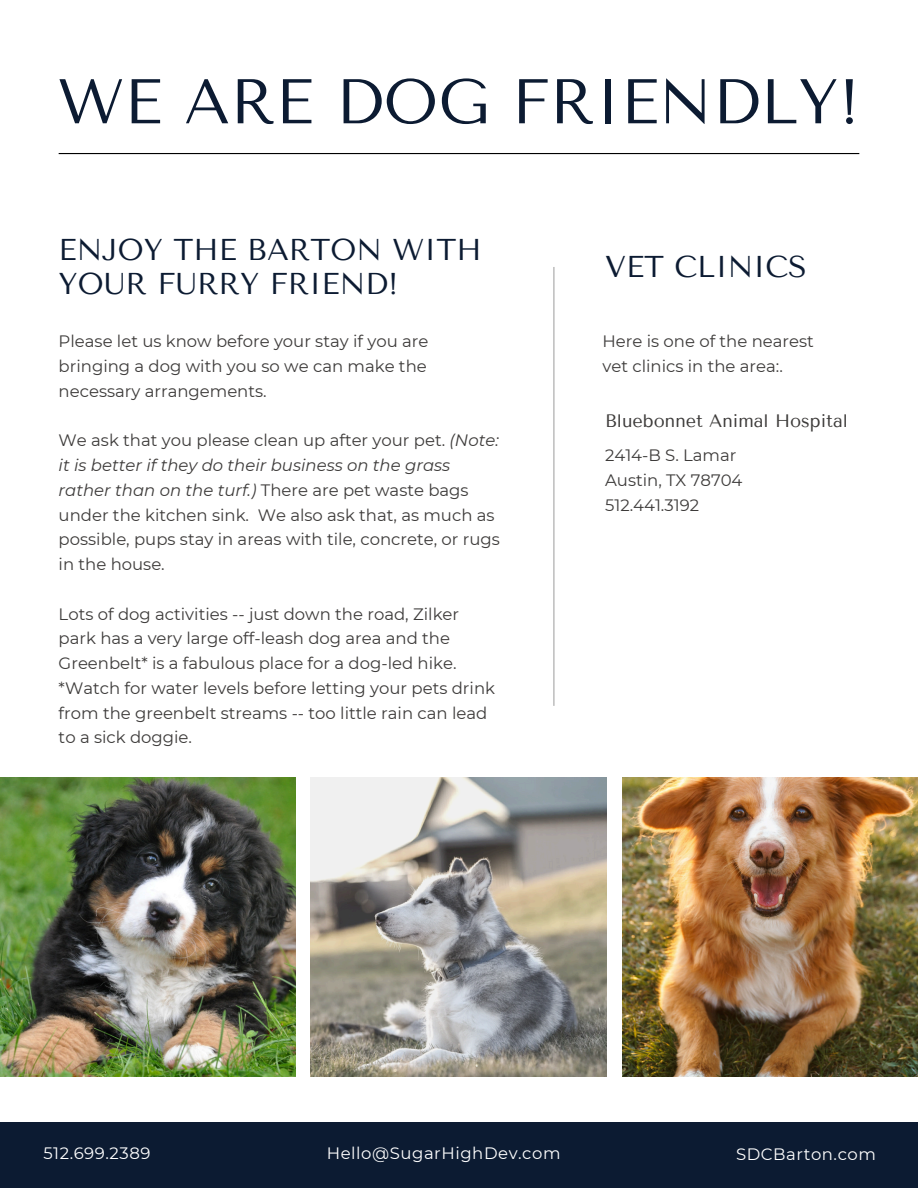
<style>
.page{position:relative;width:918px;height:1188px;background:#fff}
.page>*{position:absolute;margin:0;border:0;box-sizing:border-box;transform-origin:0 0}
.t1{font:63px "Tenor Sans";color:#0c1b32}
.t2{font:30px/33.8px "Tenor Sans";color:#0c1b32}
.t3{font:18px "Tenor Sans";color:#3d3b3a}
.t4{font:16.5px/24.8px "Montserrat";color:#3d3b3a}
.t5{font:16.5px "Montserrat";letter-spacing:.035em;color:#fff}
.s1{font-style:italic}
</style>
<div class="page">
<img style="left:0;top:778px;width:296px;height:298px">
<img style="left:311px;top:778px;width:296px;height:298px">
<img style="left:622px;top:778px;width:296px;height:298px">
<hr style="left:59px;top:153px;width:800px;height:1px;background:#000">
<hr style="left:553px;top:267px;width:1px;height:439px;background:#a6a6a6">
<div style="left:0;top:1122px;width:918px;height:66px;background:#0c1b32"></div>
<h1 class="t1" style="left:58px;top:65px;width:804px">WE ARE DOG FRIENDLY!</h1>
<h2 class="t2" style="left:59px;top:233px;width:425px">ENJOY THE BARTON WITH<br>YOUR FURRY FRIEND!</h2>
<p class="t4" style="left:59px;top:329px;width:371px;text-align:justify">Please let us know before your stay if you are bringing a dog with you so we can make the necessary arrangements.</p>
<p class="t4" style="left:59px;top:428px;width:443px">We ask that you please clean up after your pet. <span class="s1">(Note: it is better if they do their business on the grass rather than on the turf.)</span> There are pet waste bags under the kitchen sink. We also ask that, as much as possible, pups stay in areas with tile, concrete, or rugs in the house.</p>
<p class="t4" style="left:59px;top:601px;width:438px">Lots of dog activities -- just down the road, Zilker park has a very large off-leash dog area and the Greenbelt* is a fabulous place for a dog-led hike. *Watch for water levels before letting your pets drink from the greenbelt streams -- too little rain can lead to a sick doggie.</p>
<h2 class="t2" style="left:605px;top:250px;width:203px">VET CLINICS</h2>
<p class="t4" style="left:602px;top:329px;width:213px">Here is one of the nearest vet clinics in the area:.</p>
<p class="t3" style="left:605px;top:411px;width:244px">Bluebonnet Animal Hospital</p>
<p class="t4" style="left:605px;top:443px;width:133px">2414-B S. Lamar</p>
<p class="t4" style="left:605px;top:468px;width:139px">Austin, TX 78704</p>
<p class="t4" style="left:605px;top:492px;width:96px">512.441.3192</p>
<p class="t5" style="left:43px;top:1143px;width:109px">512.699.2389</p>
<p class="t5" style="left:327px;top:1143px;width:235px">Hello@SugarHighDev.com</p>
<p class="t5" style="left:736px;top:1144px;width:141px">SDCBarton.com</p>
</div>
